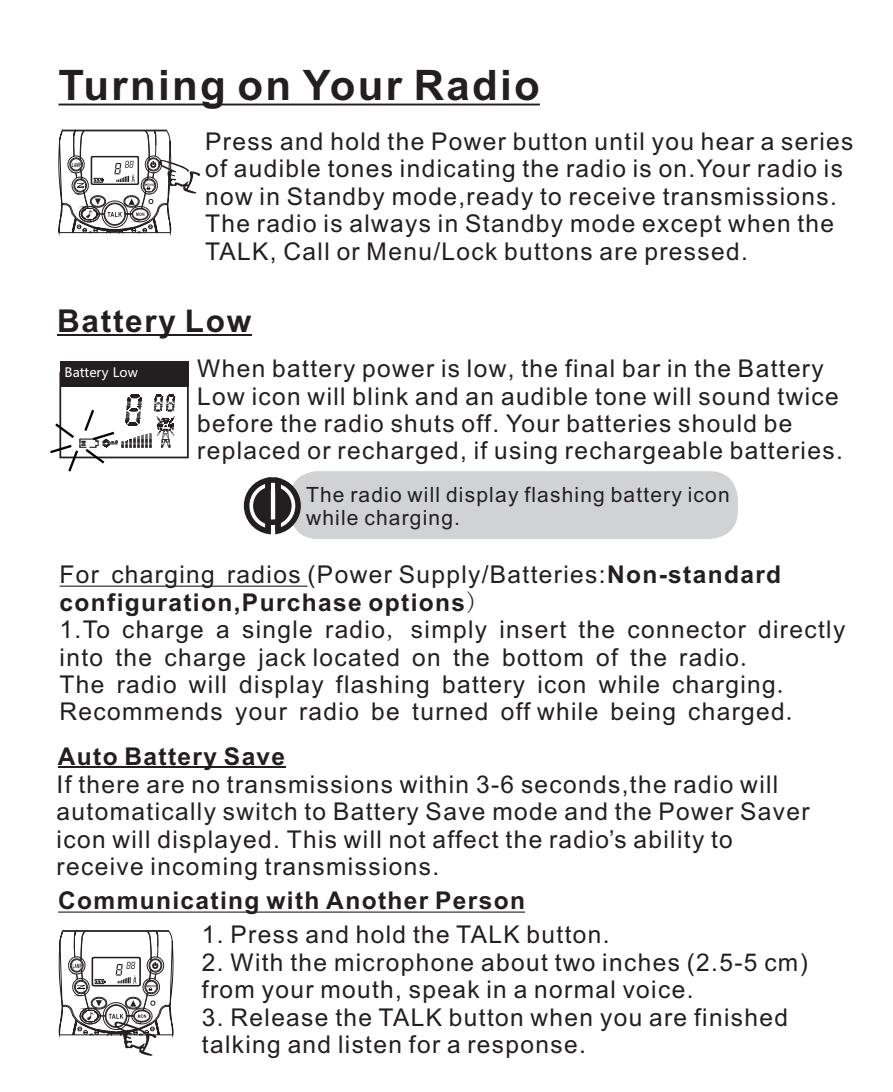
<style>
.page{position:relative;width:893px;height:1092px;background:#fff}
.page>*{position:absolute;margin:0;border:0;box-sizing:border-box;transform-origin:0 0}
.t1{font:700 42px "Arial";letter-spacing:.055em;color:#231f20}
.t2{font:700 31.5px "Arial";letter-spacing:.055em;color:#231f20}
.t3{font:24.5px/27.3px "Arial";letter-spacing:.055em;color:#231f20}
.t4{font:700 24.5px "Arial";letter-spacing:.055em;color:#231f20}
.t5{font:21px/23.4px "Arial";letter-spacing:.055em;color:#231f20}
.t6{font:12.95px "Microsoft Ya Hei";color:#fff}
.s1{font-weight:700}
.s2{font-family:"Sim Sun"}
</style>
<div class="page">
<hr style="left:59px;top:104px;width:167px;height:1px;background:#231f20">
<hr style="left:237px;top:104px;width:54px;height:1px;background:#231f20">
<hr style="left:303px;top:104px;width:99px;height:1px;background:#231f20">
<hr style="left:414px;top:104px;width:126px;height:1px;background:#231f20">
<svg style="left:291px;top:104px;width:12px;height:1px"></svg>
<svg style="left:402px;top:104px;width:12px;height:1px"></svg>
<hr style="left:57px;top:334px;width:194px;height:2px;background:#231f20">
<div style="left:290px;top:471px;width:448px;height:68px;background:#d1d2d4;border-radius:28px"></div>
<svg style="left:244px;top:477px;width:57px;height:57px"></svg>
<div style="left:59px;top:372px;width:130px;height:86px;border:2px solid #231f20"></div>
<div style="left:60px;top:361px;width:128px;height:25px;background:#231f20"></div>
<svg style="left:50px;top:395px;width:125px;height:77px"></svg>
<hr style="left:60px;top:585px;width:39px;height:1px;background:#231f20">
<hr style="left:111px;top:585px;width:104px;height:1px;background:#231f20">
<hr style="left:227px;top:585px;width:80px;height:1px;background:#231f20">
<svg style="left:99px;top:585px;width:12px;height:1px"></svg>
<svg style="left:215px;top:585px;width:12px;height:1px"></svg>
<svg style="left:58px;top:128px;width:143px;height:108px"></svg>
<hr style="left:58px;top:766px;width:227px;height:2px;background:#231f20">
<hr style="left:58px;top:911px;width:202px;height:1px;background:#231f20">
<hr style="left:266px;top:911px;width:53px;height:1px;background:#231f20">
<hr style="left:326px;top:911px;width:102px;height:1px;background:#231f20">
<hr style="left:435px;top:911px;width:90px;height:1px;background:#231f20">
<svg style="left:58px;top:929px;width:116px;height:127px"></svg>
<h1 class="t1" style="left:59px;top:69px;width:483px">Turning on Your Radio</h1>
<p class="t3" style="left:205px;top:130px;width:650px">Press and hold the Power button until you hear a series of audible tones indicating the radio is on.Your radio is now in Standby mode,ready to receive transmissions.<br>The radio is always in Standby mode except when the TALK, Call or Menu/Lock buttons are pressed.</p>
<p class="t2" style="left:57px;top:308px;width:196px">Battery Low</p>
<p class="t3" style="left:197px;top:357px;width:647px">When battery power is low, the final bar in the Battery Low icon will blink and an audible tone will sound twice before the radio shuts off. Your batteries should be replaced or recharged, if using rechargeable batteries.</p>
<p class="t5" style="left:306px;top:484px;width:425px">The radio will display flashing battery icon while charging.</p>
<p class="t6" style="left:65px;top:366px;width:75px">Battery Low</p>
<p class="t3" style="left:59px;top:563px;width:787px">For charging radios (Power Supply/Batteries:<span class="s1">Non-standard configuration,Purchase options</span><span class="s2">)<br></span>1.To charge a single radio<span class="s2">,</span> simply insert the connector directly into the charge jack located on the bottom of the radio<span class="s2">.<br></span>The radio will display flashing battery icon while charging<span class="s2">.<br></span>Recommends your radio be turned off while being charged<span class="s2">.</span></p>
<p class="t4" style="left:58px;top:746px;width:229px">Auto Battery Save</p>
<p class="t3" style="left:57px;top:773px;width:755px">If there are no transmissions within 3-6 seconds,the radio will automatically switch to Battery Save mode and the Power Saver icon will displayed. This will not affect the radio’s ability to receive incoming transmissions.</p>
<p class="t4" style="left:58px;top:891px;width:468px">Communicating with Another Person</p>
<p class="t3" style="left:202px;top:923px;width:409px">1. Press and hold the TALK button.</p>
<p class="t3" style="left:202px;top:950px;width:607px">2. With the microphone about two inches (2.5-5 cm) from your mouth, speak in a normal voice.</p>
<p class="t3" style="left:202px;top:1005px;width:588px">3. Release the TALK button when you are finished talking and listen for a response.</p>
</div>
